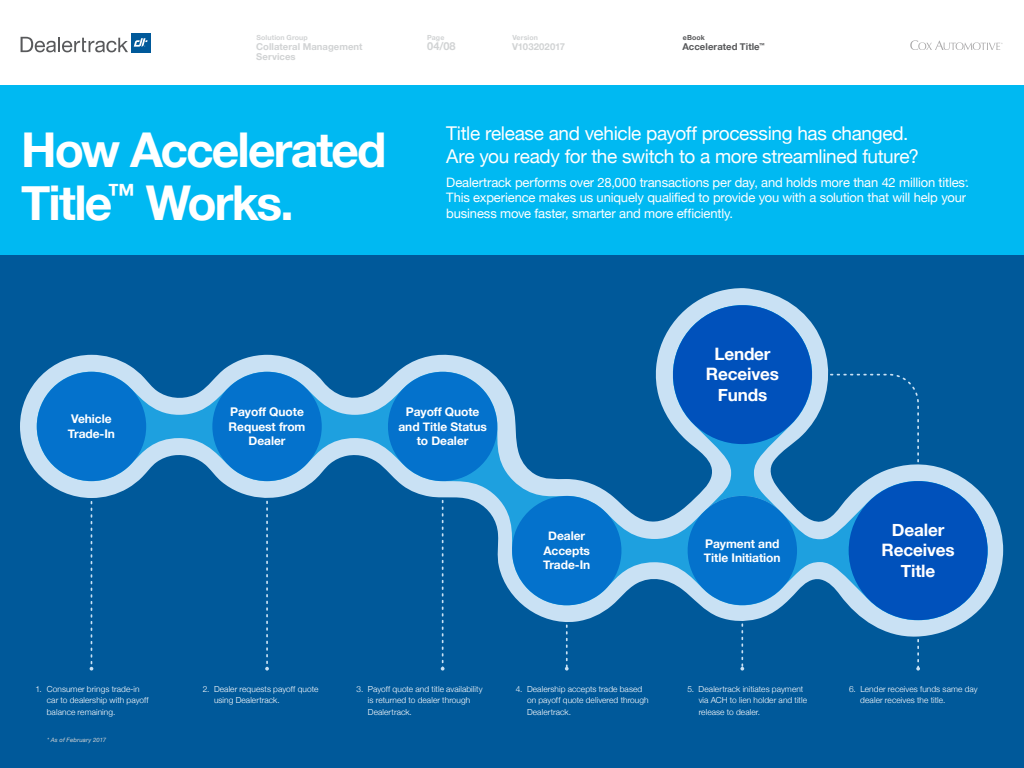
<style>
.page{position:relative;width:1024px;height:768px;background:#fff}
.page>*{position:absolute;margin:0;border:0;box-sizing:border-box;transform-origin:0 0}
.t1{font:700 48px/53.3px "Helvetica Neue";letter-spacing:-.04em;color:#fff}
.t2{font:19px/22.8px "Helvetica Neue";letter-spacing:-.02em;color:#fff}
.t3{font:700 17.1px/20.6px "Helvetica Neue";letter-spacing:-.01em;color:#fff;text-align:center}
.t4{font:13px/15.6px "Helvetica Neue";letter-spacing:-.015em;color:#fff}
.t5{font:700 12px/14.4px "Helvetica Neue";letter-spacing:-.005em;color:#fff;text-align:center}
.t6{font:700 11px "Helvetica Neue";color:#d1d3d4}
.t7{font:700 9.5px/10px "Helvetica Neue";letter-spacing:.005em;color:#d1d3d4}
.t8{font:700 9.5px "Helvetica Neue";letter-spacing:.005em;color:#58595b}
.t9{font:300 8.3px/11.2px "Helvetica Neue";letter-spacing:.01em;color:#fff}
.t10{font:700 7px "Helvetica Neue";letter-spacing:.015em;color:#d1d3d4}
.t11{font:700 7px "Helvetica Neue";letter-spacing:.01em;color:#58595b}
.t12{font:italic 6px "Helvetica Neue";letter-spacing:.025em;color:#d1d3d4}
</style>
<div class="page">
<svg style="left:21px;top:37px;width:107px;height:15px"></svg>
<div style="left:131px;top:33px;width:19px;height:19px;background:#00599a"></div>
<svg style="left:134px;top:38px;width:14px;height:9px"></svg>
<svg style="left:910px;top:40px;width:93px;height:10px"></svg>
<div style="left:0;top:85px;width:1024px;height:175px;background:#00b9f2"></div>
<div style="left:0;top:255px;width:1024px;height:513px;background:#00599a"></div>
<svg style="left:441px;top:639px;width:4px;height:32px"></svg>
<svg style="left:565px;top:637px;width:4px;height:34px"></svg>
<svg style="left:740px;top:637px;width:4px;height:34px"></svg>
<svg style="left:916px;top:639px;width:4px;height:32px"></svg>
<svg style="left:20px;top:288px;width:983px;height:349px"></svg>
<svg style="left:688px;top:481px;width:300px;height:139px"></svg>
<svg style="left:512px;top:305px;width:300px;height:300px"></svg>
<svg style="left:37px;top:372px;width:351px;height:109px"></svg>
<svg style="left:388px;top:372px;width:233px;height:233px"></svg>
<div style="left:849px;top:481px;width:139px;height:139px;background:#0051bb;border-radius:50%"></div>
<div style="left:37px;top:372px;width:109px;height:109px;background:#0472cc;border-radius:50%"></div>
<div style="left:673px;top:305px;width:139px;height:139px;background:#0051bb;border-radius:50%"></div>
<svg style="left:265px;top:501px;width:4px;height:170px"></svg>
<svg style="left:90px;top:501px;width:3px;height:170px"></svg>
<svg style="left:830px;top:374px;width:89px;height:88px"></svg>
<p class="t10" style="left:256px;top:32px;width:53px">Solution Group</p>
<p class="t7" style="left:256px;top:42px;width:108px">Collateral Management<br>Services</p>
<h1 class="t1" style="left:21px;top:124px;width:367px">How Accelerated<br>Title<sup>™</sup> Works.</h1>
<p class="t10" style="left:427px;top:32px;width:19px">Page</p>
<h3 class="t6" style="left:427px;top:38px;width:30px">04/08</h3>
<p class="t10" style="left:512px;top:32px;width:27px">Version</p>
<p class="t7" style="left:512px;top:42px;width:55px">V103202017</p>
<p class="t11" style="left:683px;top:32px;width:23px">eBook</p>
<p class="t8" style="left:683px;top:39px;width:84px">Accelerated Title<sup>™</sup></p>
<h2 class="t2" style="left:446px;top:123px;width:474px">Title release and vehicle payoff processing has changed.<br>Are you ready for the switch to a more streamlined future?</h2>
<p class="t4" style="left:446px;top:175px;width:524px">Dealertrack performs over 28,000 transactions per day, and holds more than 42 million titles<sup>*</sup>.<br>This experience makes us uniquely qualified to provide you with a solution that will help your business move faster, smarter and more efficiently.</p>
<h3 class="t3" style="left:706px;top:343px;width:75px">Lender<br>Receives<br>Funds</h3>
<h3 class="t5" style="left:68px;top:411px;width:49px;text-align:left">Vehicle<br>Trade-In</h3>
<h3 class="t5" style="left:229px;top:404px;width:78px">Payoff Quote<br>Request from<br>Dealer</h3>
<h3 class="t5" style="left:398px;top:404px;width:90px">Payoff Quote and Title Status to Dealer</h3>
<h3 class="t5" style="left:543px;top:528px;width:49px">Dealer<br>Accepts<br>Trade-In</h3>
<h3 class="t5" style="left:704px;top:535px;width:78px;text-align:left">Payment and<br>Title Initiation</h3>
<h3 class="t3" style="left:882px;top:518px;width:75px">Dealer<br>Receives<br>Title</h3>
<p class="t9" style="left:47px;top:683px;width:103px;text-indent:-11px">1. Consumer brings trade-in car to dealership with payoff balance remaining.</p>
<p class="t9" style="left:214px;top:683px;width:106px;text-indent:-11px">2. Dealer requests payoff quote using Dealertrack.</p>
<p class="t9" style="left:368px;top:683px;width:116px;text-indent:-11px">3. Payoff quote and title availability is returned to dealer through<br>Dealertrack.</p>
<p class="t9" style="left:527px;top:683px;width:123px;text-indent:-11px">4. Dealership accepts trade based on payoff quote delivered through<br>Dealertrack.</p>
<p class="t9" style="left:699px;top:683px;width:110px;text-indent:-11px">5. Dealertrack initiates payment via ACH to lien holder and title release to dealer.</p>
<p class="t9" style="left:860px;top:683px;width:119px;text-indent:-11px">6. Lender receives funds same day dealer receives the title.</p>
<p class="t12" style="left:47px;top:735px;width:61px">* As of February 2017</p>
</div>
